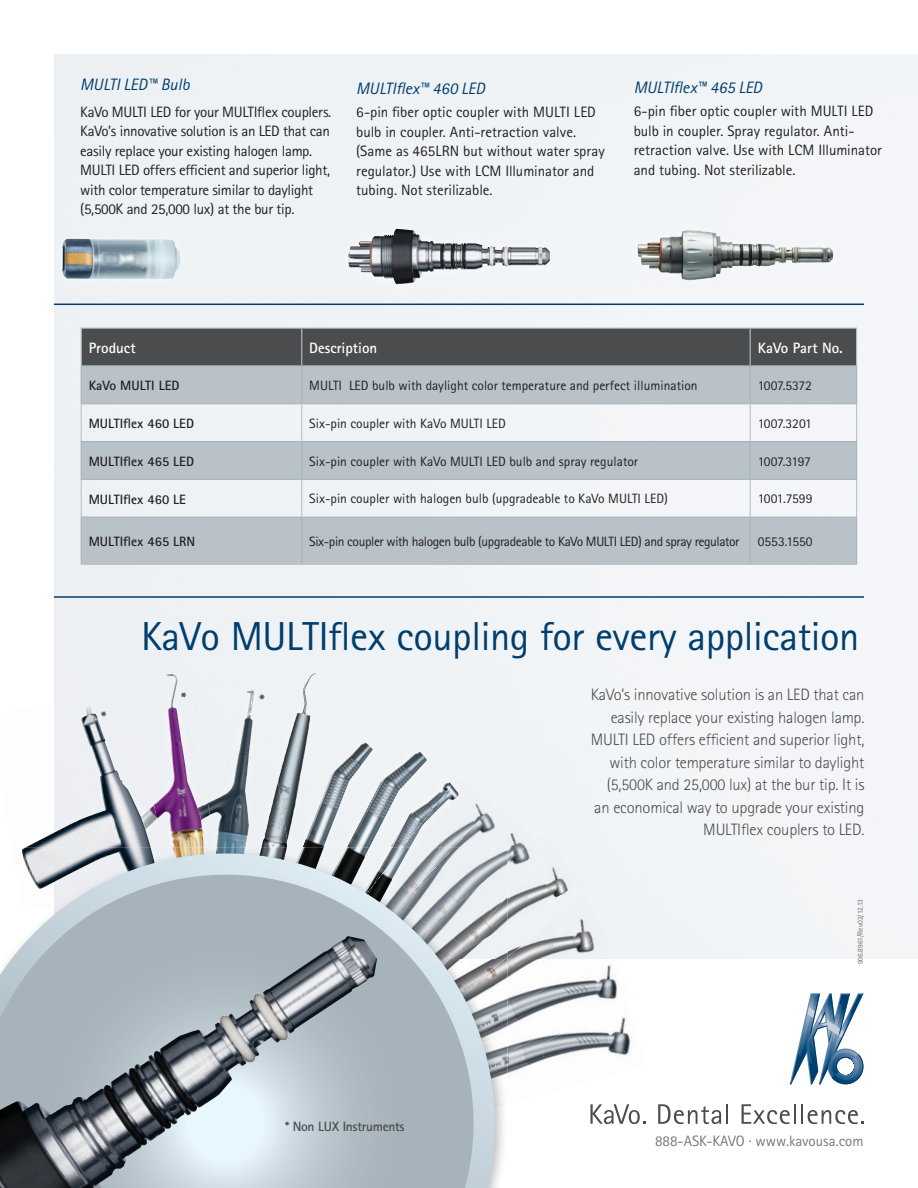
<style>
.page{position:relative;width:918px;height:1188px;background:#fff}
.page>*{position:absolute;margin:0;border:0;box-sizing:border-box;transform-origin:0 0}
.t1{font:40.5px "Rotis Ger San Ser T";letter-spacing:-.01em;color:#003e6d}
.t2{font:16.5px/22.5px "Rotis Ger San Ser T Ligh";letter-spacing:-.01em;color:#4b4c4d;text-align:right}
.t3{font:italic 16.5px "Rotis Ger San Ser T";color:#003e6d}
.t4{font:700 16.5px "Rotis Ger San Ser T";color:#4b4c4d}
.t5{font:15px/19.5px "Rotis Ger San Ser T";letter-spacing:-.01em;color:#231f20}
.t6{font:700 15px "Rotis Ger San Ser T";color:#fff}
.t7{font:15px "Rotis Ger San Ser T";color:#76787b}
.t8{font:13.5px "Rotis Ger San Ser T";color:#231f20}
.t9{font:13.5px "Rotis Ger San Ser T";letter-spacing:-.03em;color:#231f20}
.t10{font:700 13.5px "Rotis Ger San Ser T";color:#231f20}
.t11{font:700 13.5px "Rotis Ger San Ser T";letter-spacing:-.02em;color:#4b4c4d}
.t12{font:13.5px "Rotis Ger San Ser T";letter-spacing:-.02em;color:#231f20}
.t13{font:13.5px "Rotis Ger San Ser T";letter-spacing:-.035em;color:#231f20}
.t14{font:7.5px "Rotis Ger San Ser T";color:#6c6d70}
</style>
<div class="page">
<svg style="left:790px;top:993px;width:74px;height:91px"></svg>
<svg style="left:658px;top:1104px;width:63px;height:20px"></svg>
<hr style="left:726px;top:1104px;width:2px;height:20px;background:#4b4c4d">
<svg style="left:742px;top:1104px;width:48px;height:20px"></svg>
<hr style="left:794px;top:1104px;width:2px;height:20px;background:#4b4c4d">
<hr style="left:801px;top:1104px;width:2px;height:20px;background:#4b4c4d">
<svg style="left:808px;top:1110px;width:56px;height:14px"></svg>
<svg style="left:590px;top:1104px;width:56px;height:20px"></svg>
<div style="left:82px;top:329px;width:774px;height:36px;background:#4b4c4d"></div>
<svg style="left:82px;top:366px;width:774px;height:198px;fill:#b8c2c8"></svg>
<hr style="left:81px;top:328px;width:221px;height:1px;background:#b8c2c8">
<hr style="left:81px;top:329px;width:1px;height:36px;background:#b8c2c8">
<hr style="left:302px;top:328px;width:448px;height:1px;background:#b8c2c8">
<hr style="left:301px;top:329px;width:1px;height:36px;background:#b8c2c8">
<hr style="left:750px;top:328px;width:107px;height:1px;background:#b8c2c8">
<hr style="left:750px;top:329px;width:1px;height:36px;background:#b8c2c8">
<hr style="left:856px;top:329px;width:1px;height:36px;background:#b8c2c8">
<hr style="left:81px;top:404px;width:1px;height:37px;background:#b8c2c8">
<hr style="left:301px;top:404px;width:1px;height:37px;background:#b8c2c8">
<hr style="left:750px;top:404px;width:1px;height:37px;background:#b8c2c8">
<hr style="left:856px;top:404px;width:1px;height:37px;background:#b8c2c8">
<hr style="left:81px;top:480px;width:1px;height:37px;background:#b8c2c8">
<hr style="left:301px;top:480px;width:1px;height:37px;background:#b8c2c8">
<hr style="left:750px;top:480px;width:1px;height:37px;background:#b8c2c8">
<hr style="left:856px;top:480px;width:1px;height:37px;background:#b8c2c8">
<hr style="left:81px;top:365px;width:221px;height:1px;background:#a7b3bb">
<hr style="left:81px;top:366px;width:1px;height:37px;background:#a7b3bb">
<hr style="left:302px;top:365px;width:448px;height:1px;background:#a7b3bb">
<hr style="left:301px;top:366px;width:1px;height:37px;background:#a7b3bb">
<hr style="left:750px;top:365px;width:107px;height:1px;background:#a7b3bb">
<hr style="left:750px;top:366px;width:1px;height:37px;background:#a7b3bb">
<hr style="left:856px;top:366px;width:1px;height:37px;background:#a7b3bb">
<hr style="left:81px;top:403px;width:221px;height:1px;background:#a7b3bb">
<hr style="left:302px;top:403px;width:448px;height:1px;background:#a7b3bb">
<hr style="left:750px;top:403px;width:107px;height:1px;background:#a7b3bb">
<hr style="left:81px;top:441px;width:221px;height:1px;background:#a7b3bb">
<hr style="left:81px;top:442px;width:1px;height:37px;background:#a7b3bb">
<hr style="left:302px;top:441px;width:448px;height:1px;background:#a7b3bb">
<hr style="left:301px;top:442px;width:1px;height:37px;background:#a7b3bb">
<hr style="left:750px;top:441px;width:107px;height:1px;background:#a7b3bb">
<hr style="left:750px;top:442px;width:1px;height:37px;background:#a7b3bb">
<hr style="left:856px;top:442px;width:1px;height:37px;background:#a7b3bb">
<hr style="left:81px;top:479px;width:221px;height:1px;background:#a7b3bb">
<hr style="left:302px;top:479px;width:448px;height:1px;background:#a7b3bb">
<hr style="left:750px;top:479px;width:107px;height:1px;background:#a7b3bb">
<hr style="left:81px;top:517px;width:221px;height:1px;background:#a7b3bb">
<hr style="left:81px;top:518px;width:1px;height:46px;background:#a7b3bb">
<hr style="left:302px;top:517px;width:448px;height:1px;background:#a7b3bb">
<hr style="left:301px;top:518px;width:1px;height:46px;background:#a7b3bb">
<hr style="left:750px;top:517px;width:107px;height:1px;background:#a7b3bb">
<hr style="left:750px;top:518px;width:1px;height:46px;background:#a7b3bb">
<hr style="left:856px;top:518px;width:1px;height:46px;background:#a7b3bb">
<hr style="left:81px;top:564px;width:221px;height:1px;background:#b8c2c8">
<hr style="left:302px;top:564px;width:448px;height:1px;background:#b8c2c8">
<hr style="left:750px;top:564px;width:107px;height:1px;background:#b8c2c8">
<img style="left:54px;top:229px;width:136px;height:60px">
<img style="left:62px;top:239px;width:73px;height:40px">
<hr style="left:54px;top:304px;width:810px;height:1px;background:#003e6d">
<img style="left:628px;top:221px;width:215px;height:69px">
<img style="left:638px;top:231px;width:47px;height:43px">
<img style="left:339px;top:219px;width:221px;height:75px">
<img style="left:348px;top:229px;width:141px;height:56px">
<img style="left:596px;top:965px;width:22px;height:35px">
<img style="left:626px;top:1033px;width:5px;height:23px">
<img style="left:507px;top:1061px;width:34px;height:13px">
<img style="left:507px;top:1010px;width:119px;height:51px">
<img style="left:507px;top:1014px;width:80px;height:39px">
<img style="left:338px;top:744px;width:7px;height:19px">
<img style="left:345px;top:729px;width:96px;height:48px">
<img style="left:417px;top:759px;width:18px;height:18px">
<img style="left:338px;top:763px;width:11px;height:79px">
<img style="left:349px;top:752px;width:68px;height:90px">
<img style="left:273px;top:660px;width:65px;height:182px">
<img style="left:292px;top:840px;width:13px;height:2px">
<img style="left:278px;top:673px;width:38px;height:167px">
<img style="left:190px;top:690px;width:65px;height:152px">
<img style="left:252px;top:752px;width:36px;height:90px">
<img style="left:262px;top:782px;width:25px;height:60px">
<img style="left:208px;top:691px;width:42px;height:151px">
<div style="left:94px;top:662px;width:96px;height:34px;background:#edf0f3"></div>
<img style="left:173px;top:691px;width:35px;height:138px">
<img style="left:197px;top:803px;width:13px;height:17px">
<img style="left:167px;top:820px;width:6px;height:13px">
<img style="left:154px;top:674px;width:21px;height:146px">
<div style="left:97px;top:689px;width:65px;height:153px;background:#edf0f3"></div>
<img style="left:151px;top:804px;width:6px;height:26px">
<img style="left:36px;top:706px;width:115px;height:136px">
<hr style="left:54px;top:596px;width:810px;height:2px;background:#003e6d">
<img style="left:410px;top:777px;width:63px;height:27px">
<img style="left:403px;top:785px;width:56px;height:57px">
<img style="left:454px;top:804px;width:62px;height:43px">
<img style="left:507px;top:893px;width:108px;height:66px">
<img style="left:559px;top:937px;width:52px;height:22px">
<img style="left:507px;top:959px;width:89px;height:51px">
<img style="left:576px;top:945px;width:32px;height:14px">
<div style="left:507px;top:833px;width:82px;height:93px;background:#f0f3f6"></div>
<img style="left:507px;top:838px;width:43px;height:47px">
<img style="left:507px;top:885px;width:77px;height:72px">
<img style="left:505px;top:1046px;width:2px;height:29px">
<img style="left:505px;top:998px;width:2px;height:30px">
<img style="left:505px;top:862px;width:2px;height:50px">
<img style="left:505px;top:926px;width:2px;height:33px">
<svg style="left:0;top:842px;width:505px;height:346px;background:#abb4bb"></svg>
<p class="t3" style="left:80px;top:75px;width:111px">MULTI LED™ Bulb</p>
<p class="t5" style="left:80px;top:102px;width:253px">KaVo MULTI LED for your MULTIflex couplers.<br>KaVo’s innovative solution is an LED that can easily replace your existing halogen lamp.<br>MULTI LED offers efficient and superior light, with color temperature similar to daylight (5,500K and 25,000 lux) at the bur tip.</p>
<p class="t3" style="left:356px;top:79px;width:130px">MULTIflex™ 460 LED</p>
<p class="t5" style="left:356px;top:102px;width:250px">6-pin fiber optic coupler with MULTI LED bulb in coupler. Anti-retraction valve. (Same as 465LRN but without water spray regulator.) Use with LCM Illuminator and tubing. Not sterilizable.</p>
<p class="t3" style="left:634px;top:78px;width:130px">MULTIflex™ 465 LED</p>
<p class="t5" style="left:634px;top:101px;width:250px">6-pin fiber optic coupler with MULTI LED bulb in coupler. Spray regulator. Anti&shy;retraction valve. Use with LCM Illuminator and tubing. Not sterilizable.</p>
<p class="t6" style="left:89px;top:338px;width:48px">Product</p>
<p class="t6" style="left:309px;top:338px;width:70px">Description</p>
<p class="t6" style="left:758px;top:338px;width:87px">KaVo Part No.</p>
<p class="t10" style="left:89px;top:377px;width:92px">KaVo MULTI LED</p>
<p class="t8" style="left:309px;top:377px;width:390px">MULTI LED bulb with daylight color temperature and perfect illumination</p>
<p class="t12" style="left:758px;top:377px;width:56px">1007.5372</p>
<p class="t10" style="left:89px;top:415px;width:107px">MULTIflex 460 LED</p>
<p class="t8" style="left:309px;top:415px;width:198px">Six-pin coupler with KaVo MULTI LED</p>
<p class="t8" style="left:758px;top:415px;width:56px">1007.3201</p>
<p class="t10" style="left:89px;top:453px;width:107px">MULTIflex 465 LED</p>
<p class="t8" style="left:309px;top:453px;width:330px">Six-pin coupler with KaVo MULTI LED bulb and spray regulator</p>
<p class="t13" style="left:758px;top:453px;width:55px">1007.3197</p>
<p class="t10" style="left:89px;top:491px;width:99px">MULTIflex 460 LE</p>
<p class="t8" style="left:309px;top:491px;width:360px">Six-pin coupler with halogen bulb (upgradeable to KaVo MULTI LED)</p>
<p class="t8" style="left:758px;top:491px;width:56px">1001.7599</p>
<p class="t10" style="left:89px;top:533px;width:108px">MULTIflex 465 LRN</p>
<p class="t9" style="left:309px;top:533px;width:432px">Six-pin coupler with halogen bulb (upgradeable to KaVo MULTI LED) and spray regulator</p>
<p class="t8" style="left:758px;top:533px;width:56px">0553.1550</p>
<p class="t4" style="left:101px;top:707px;width:7px">*</p>
<h1 class="t1" style="left:141px;top:613px;width:720px">KaVo MULTIflex coupling for every application</h1>
<p class="t4" style="left:181px;top:688px;width:7px">*</p>
<p class="t4" style="left:259px;top:690px;width:7px">*</p>
<p class="t2" style="left:591px;top:683px;width:275px">KaVo’s innovative solution is an LED that can easily replace your existing halogen lamp.<br>MULTI LED offers efficient and superior light, with color temperature similar to daylight (5,500K and 25,000 lux) at the bur tip. It is an economical way to upgrade your existing MULTIflex couplers to LED.</p>
<p class="t14" style="left:856px;top:964px;width:66px;rotate:-90deg">906.8961/Rev02/12.13</p>
<p class="t11" style="left:285px;top:1118px;width:121px">* Non LUX Instruments</p>
<p class="t7" style="left:655px;top:1132px;width:210px">888-ASK-KAVO · www.kavousa.com</p>
</div>
